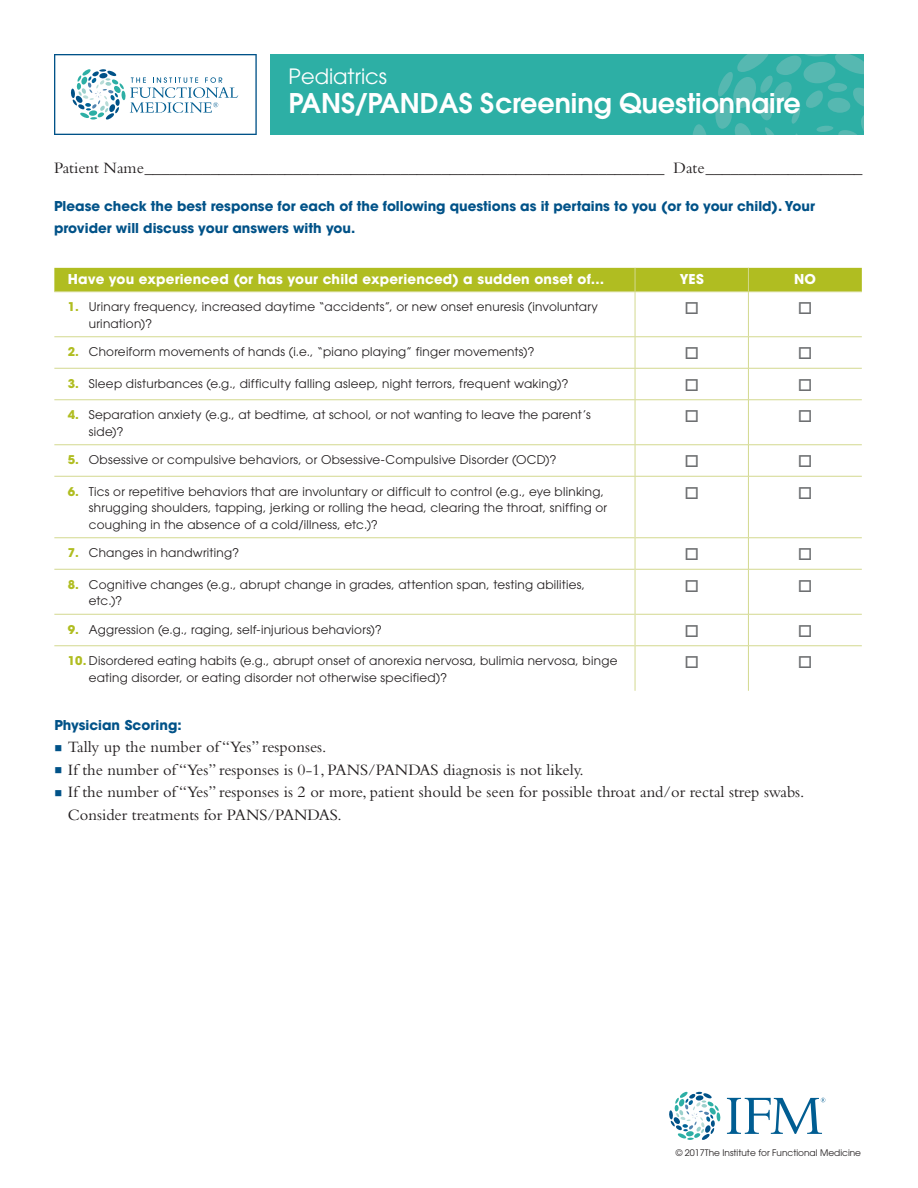
<style>
.page{position:relative;width:918px;height:1188px;background:#fff}
.page>*{position:absolute;margin:0;border:0;box-sizing:border-box;transform-origin:0 0}
.t1{font:600 27px "ITC Avant Garde Std";color:#fff}
.t2{font:21px "ITC Avant Garde Std";color:#fff}
.body{font:16.5px/22.5px "Bembo Std";color:#231f20}
.body-2{font:700 13.5px/22.5px "ITC Avant Garde Std";color:#005288}
.Table_Text_bold{font:700 13.5px "ITC Avant Garde Std";letter-spacing:.015em;color:#fff}
.Table_Text_bold-2{font:700 13.5px "ITC Avant Garde Std";color:#005288}
.Table_Text_bold-3{font:12px/16.5px "ITC Avant Garde Std";letter-spacing:.02em;color:#231f20}
.body_bullet{font:9px "ITC Avant Garde Std";color:#231f20}
.s1{font-weight:700;color:#b0bd21}
</style>
<div class="page">
<div style="left:270px;top:54px;width:594px;height:81px;background:#2dafa5"></div>
<svg style="left:693px;top:124px;width:13px;height:11px"></svg>
<svg style="left:715px;top:54px;width:149px;height:81px"></svg>
<svg style="left:54px;top:54px;width:203px;height:81px"></svg>
<hr style="left:635px;top:336px;width:113px;height:1px;background:#d3d98f">
<hr style="left:749px;top:336px;width:113px;height:1px;background:#d3d98f">
<hr style="left:635px;top:368px;width:113px;height:1px;background:#d3d98f">
<hr style="left:749px;top:368px;width:113px;height:1px;background:#d3d98f">
<hr style="left:635px;top:399px;width:113px;height:1px;background:#d3d98f">
<hr style="left:749px;top:399px;width:113px;height:1px;background:#d3d98f">
<hr style="left:635px;top:444px;width:113px;height:1px;background:#d3d98f">
<hr style="left:749px;top:444px;width:113px;height:1px;background:#d3d98f">
<hr style="left:635px;top:476px;width:113px;height:1px;background:#d3d98f">
<hr style="left:749px;top:476px;width:113px;height:1px;background:#d3d98f">
<hr style="left:54px;top:537px;width:581px;height:1px;background:#d3d98f">
<hr style="left:635px;top:537px;width:113px;height:1px;background:#d3d98f">
<hr style="left:749px;top:537px;width:113px;height:1px;background:#d3d98f">
<hr style="left:54px;top:569px;width:581px;height:1px;background:#d3d98f">
<hr style="left:635px;top:569px;width:113px;height:1px;background:#d3d98f">
<hr style="left:749px;top:569px;width:113px;height:1px;background:#d3d98f">
<hr style="left:54px;top:614px;width:581px;height:1px;background:#d3d98f">
<hr style="left:635px;top:614px;width:113px;height:1px;background:#d3d98f">
<hr style="left:749px;top:614px;width:113px;height:1px;background:#d3d98f">
<hr style="left:54px;top:645px;width:581px;height:1px;background:#d3d98f">
<hr style="left:635px;top:645px;width:113px;height:1px;background:#d3d98f">
<hr style="left:749px;top:645px;width:113px;height:1px;background:#d3d98f">
<div style="left:54px;top:268px;width:808px;height:23px;background:#b0bd21"></div>
<hr style="left:635px;top:292px;width:1px;height:44px;background:#d3d98f">
<hr style="left:748px;top:292px;width:1px;height:45px;background:#d3d98f">
<hr style="left:635px;top:337px;width:1px;height:31px;background:#d3d98f">
<hr style="left:748px;top:337px;width:1px;height:31px;background:#d3d98f">
<hr style="left:635px;top:369px;width:1px;height:30px;background:#d3d98f">
<hr style="left:748px;top:368px;width:1px;height:32px;background:#d3d98f">
<hr style="left:635px;top:400px;width:1px;height:44px;background:#d3d98f">
<hr style="left:748px;top:400px;width:1px;height:45px;background:#d3d98f">
<hr style="left:635px;top:445px;width:1px;height:31px;background:#d3d98f">
<hr style="left:748px;top:445px;width:1px;height:31px;background:#d3d98f">
<hr style="left:635px;top:477px;width:1px;height:61px;background:#d3d98f">
<hr style="left:748px;top:476px;width:1px;height:62px;background:#d3d98f">
<hr style="left:635px;top:538px;width:1px;height:31px;background:#d3d98f">
<hr style="left:748px;top:538px;width:1px;height:31px;background:#d3d98f">
<hr style="left:635px;top:569px;width:1px;height:45px;background:#d3d98f">
<hr style="left:748px;top:569px;width:1px;height:45px;background:#d3d98f">
<hr style="left:635px;top:614px;width:1px;height:32px;background:#d3d98f">
<hr style="left:748px;top:614px;width:1px;height:32px;background:#d3d98f">
<hr style="left:635px;top:646px;width:1px;height:45px;background:#d3d98f">
<hr style="left:748px;top:646px;width:1px;height:45px;background:#d3d98f">
<hr style="left:54px;top:291px;width:581px;height:1px;background:#d3d98f">
<hr style="left:635px;top:291px;width:113px;height:1px;background:#d3d98f">
<hr style="left:748px;top:291px;width:114px;height:1px;background:#d3d98f">
<hr style="left:54px;top:336px;width:581px;height:1px;background:#d3d98f">
<hr style="left:54px;top:368px;width:581px;height:1px;background:#d3d98f">
<hr style="left:54px;top:399px;width:581px;height:1px;background:#d3d98f">
<hr style="left:54px;top:444px;width:581px;height:1px;background:#d3d98f">
<hr style="left:54px;top:476px;width:581px;height:1px;background:#d3d98f">
<svg style="left:669px;top:1092px;width:52px;height:48px"></svg>
<svg style="left:727px;top:1098px;width:98px;height:36px"></svg>
<p class="t2" style="left:289px;top:64px;width:100px">Pediatrics</p>
<p class="t1" style="left:289px;top:85px;width:514px">PANS/PANDAS Screening Questionnaire</p>
<p class="body" style="left:54px;top:156px;width:810px">Patient Name_______________________________________________________________ Date___________________</p>
<p class="body-2" style="left:54px;top:194px;width:762px">Please check the best response for each of the following questions as it pertains to you (or to your child). Your provider will discuss your answers with you.</p>
<p class="Table_Text_bold" style="left:68px;top:270px;width:538px">Have you experienced (or has your child experienced) a sudden onset of…</p>
<p class="Table_Text_bold" style="left:680px;top:270px;width:26px">YES</p>
<p class="Table_Text_bold" style="left:794px;top:270px;width:23px">NO</p>
<p class="Table_Text_bold-3" style="left:89px;top:298px;width:511px;text-indent:-21px"><span class="s1">1.</span> Urinary frequency, increased daytime “accidents”, or new onset enuresis (involuntary urination)?</p>
<p class="Table_Text_bold-3" style="left:68px;top:343px;width:468px"><span class="s1">2.</span> Choreiform movements of hands (i.e., “piano playing” finger movements)?</p>
<p class="Table_Text_bold-3" style="left:68px;top:375px;width:502px"><span class="s1">3.</span> Sleep disturbances (e.g., difficulty falling asleep, night terrors, frequent waking)?</p>
<p class="Table_Text_bold-3" style="left:89px;top:406px;width:503px;text-indent:-21px"><span class="s1">4.</span> Separation anxiety (e.g., at bedtime, at school, or not wanting to leave the parent’s side)?</p>
<p class="Table_Text_bold-3" style="left:68px;top:451px;width:490px"><span class="s1">5.</span> Obsessive or compulsive behaviors, or Obsessive-Compulsive Disorder (OCD)?</p>
<p class="Table_Text_bold-3" style="left:89px;top:483px;width:520px;text-indent:-21px"><span class="s1">6.</span> Tics or repetitive behaviors that are involuntary or difficult to control (e.g., eye blinking, shrugging shoulders, tapping, jerking or rolling the head, clearing the throat, sniffing or coughing in the absence of a cold/illness, etc.)?</p>
<p class="Table_Text_bold-3" style="left:68px;top:544px;width:173px"><span class="s1">7.</span> Changes in handwriting?</p>
<p class="Table_Text_bold-3" style="left:89px;top:576px;width:498px;text-indent:-21px"><span class="s1">8.</span> Cognitive changes (e.g., abrupt change in grades, attention span, testing abilities, etc.)?</p>
<p class="Table_Text_bold-3" style="left:68px;top:621px;width:316px"><span class="s1">9.</span> Aggression (e.g., raging, self-injurious behaviors)?</p>
<p class="Table_Text_bold-3" style="left:89px;top:652px;width:530px;text-indent:-21px"><span class="s1">10.</span> Disordered eating habits (e.g., abrupt onset of anorexia nervosa, bulimia nervosa, binge eating disorder, or eating disorder not otherwise specified)?</p>
<p class="Table_Text_bold-2" style="left:54px;top:716px;width:129px">Physician Scoring:</p>
<p class="body" style="left:68px;top:736px;width:260px">Tally up the number of “Yes” responses.</p>
<p class="body" style="left:68px;top:758px;width:518px">If the number of “Yes” responses is 0-1, PANS/PANDAS diagnosis is not likely.</p>
<p class="body" style="left:68px;top:781px;width:738px">If the number of “Yes” responses is 2 or more, patient should be seen for possible throat and/or rectal strep swabs.<br>Consider treatments for PANS/PANDAS.</p>
<p class="body_bullet" style="left:676px;top:1147px;width:187px">© 2017The Institute for Functional Medicine</p>
</div>
